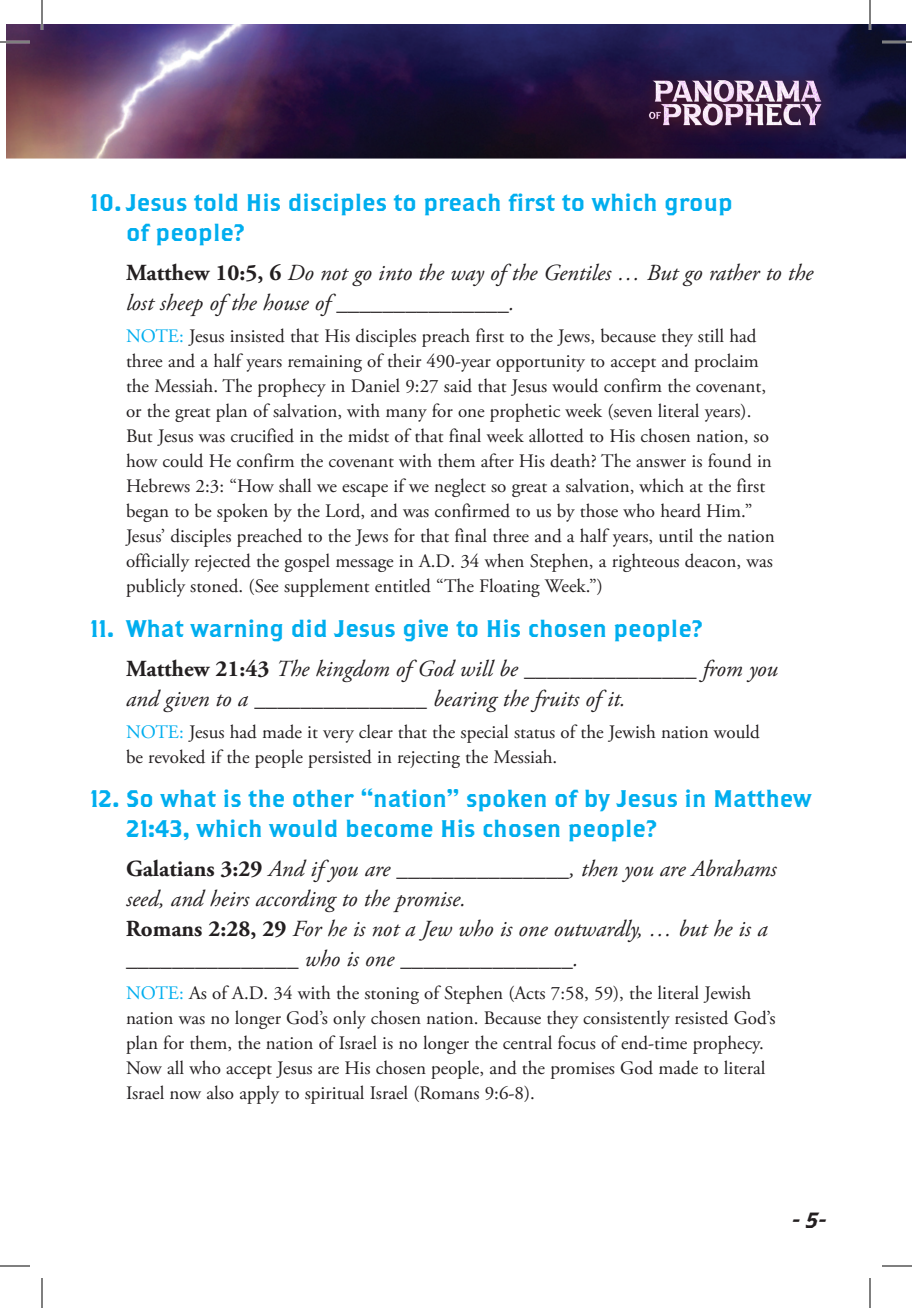
<style>
.page{position:relative;width:912px;height:1308px;background:#fff}
.page>*{position:absolute;margin:0;border:0;box-sizing:border-box;transform-origin:0 0}
.QUESTION{font:24px/30px "Brothers OT";color:#00aeef}
.VERSES{font:italic 23px/30px "Adobe Garamond Pro";color:#231f20}
.t1{font:22px "Brothers OT Super Slant";color:#231f20}
.NOTE{font:19px/25px "Adobe Garamond Pro";color:#231f20}
.s1{font-weight:700;font-style:normal}
.s2{color:#00aeef}
</style>
<div class="page">
<img style="left:6px;top:24px;width:900px;height:134px">
<img style="left:628px;top:60px;width:212px;height:92px">
<hr style="left:0;top:41px;width:30px;height:2px;background:#fff">
<hr style="left:882px;top:41px;width:30px;height:2px;background:#fff">
<hr style="left:41px;top:0;width:2px;height:30px;background:#fff">
<hr style="left:869px;top:0;width:2px;height:30px;background:#fff">
<hr style="left:0;top:42px;width:30px;height:1px;background:#000">
<hr style="left:882px;top:42px;width:30px;height:1px;background:#000">
<hr style="left:0;top:1266px;width:30px;height:1px;background:#000">
<hr style="left:882px;top:1266px;width:30px;height:1px;background:#000">
<hr style="left:42px;top:0;width:1px;height:30px;background:#000">
<hr style="left:42px;top:1278px;width:1px;height:30px;background:#000">
<hr style="left:870px;top:0;width:1px;height:30px;background:#000">
<hr style="left:870px;top:1278px;width:1px;height:30px;background:#000">
<p class="QUESTION" style="left:126px;top:189px;width:608px;text-indent:-36px">10. Jesus told His disciples to preach first to which group of people?</p>
<p class="VERSES" style="left:126px;top:259px;width:689px"><span class="s1">Matthew 10:5, 6</span> Do not go into the way of the Gentiles … But go rather to the lost sheep of the house of _______________.</p>
<p class="NOTE" style="left:126px;top:325px;width:650px"><span class="s2">NOTE:</span> Jesus insisted that His disciples preach first to the Jews, because they still had three and a half years remaining of their 490-year opportunity to accept and proclaim the Messiah. The prophecy in Daniel 9:27 said that Jesus would confirm the covenant, or the great plan of salvation, with many for one prophetic week (seven literal years).<br>But Jesus was crucified in the midst of that final week allotted to His chosen nation, so how could He confirm the covenant with them after His death? The answer is found in Hebrews 2:3: “How shall we escape if we neglect so great a salvation, which at the first began to be spoken by the Lord, and was confirmed to us by those who heard Him.” Jesus’ disciples preached to the Jews for that final three and a half years, until the nation officially rejected the gospel message in A.D. 34 when Stephen, a righteous deacon, was publicly stoned. (See supplement entitled “The Floating Week.”)</p>
<p class="QUESTION" style="left:90px;top:615px;width:614px">11. What warning did Jesus give to His chosen people?</p>
<p class="VERSES" style="left:126px;top:654px;width:654px"><span class="s1">Matthew 21:43</span> The kingdom of God will be _______________ from you and given to a _______________ bearing the fruits of it.</p>
<p class="NOTE" style="left:126px;top:720px;width:635px"><span class="s2">NOTE:</span> Jesus had made it very clear that the special status of the Jewish nation would be revoked if the people persisted in rejecting the Messiah.</p>
<p class="QUESTION" style="left:126px;top:785px;width:687px;text-indent:-36px">12. So what is the other “nation” spoken of by Jesus in Matthew<br>21:43, which would become His chosen people?</p>
<p class="VERSES" style="left:126px;top:855px;width:652px"><span class="s1">Galatians 3:29</span> And if you are _______________, then you are Abrahams seed, and heirs according to the promise.</p>
<p class="VERSES" style="left:126px;top:915px;width:643px"><span class="s1">Romans 2:28, 29</span> For he is not a Jew who is one outwardly, … but he is a _______________ who is one _______________.</p>
<p class="NOTE" style="left:126px;top:981px;width:651px"><span class="s2">NOTE:</span> As of A.D. 34 with the stoning of Stephen (Acts 7:58, 59), the literal Jewish nation was no longer God’s only chosen nation. Because they consistently resisted God’s plan for them, the nation of Israel is no longer the central focus of end-time prophecy.<br>Now all who accept Jesus are His chosen people, and the promises God made to literal Israel now also apply to spiritual Israel (Romans 9:6-8).</p>
<p class="t1" style="left:792px;top:1210px;width:36px">- 5-</p>
</div>
